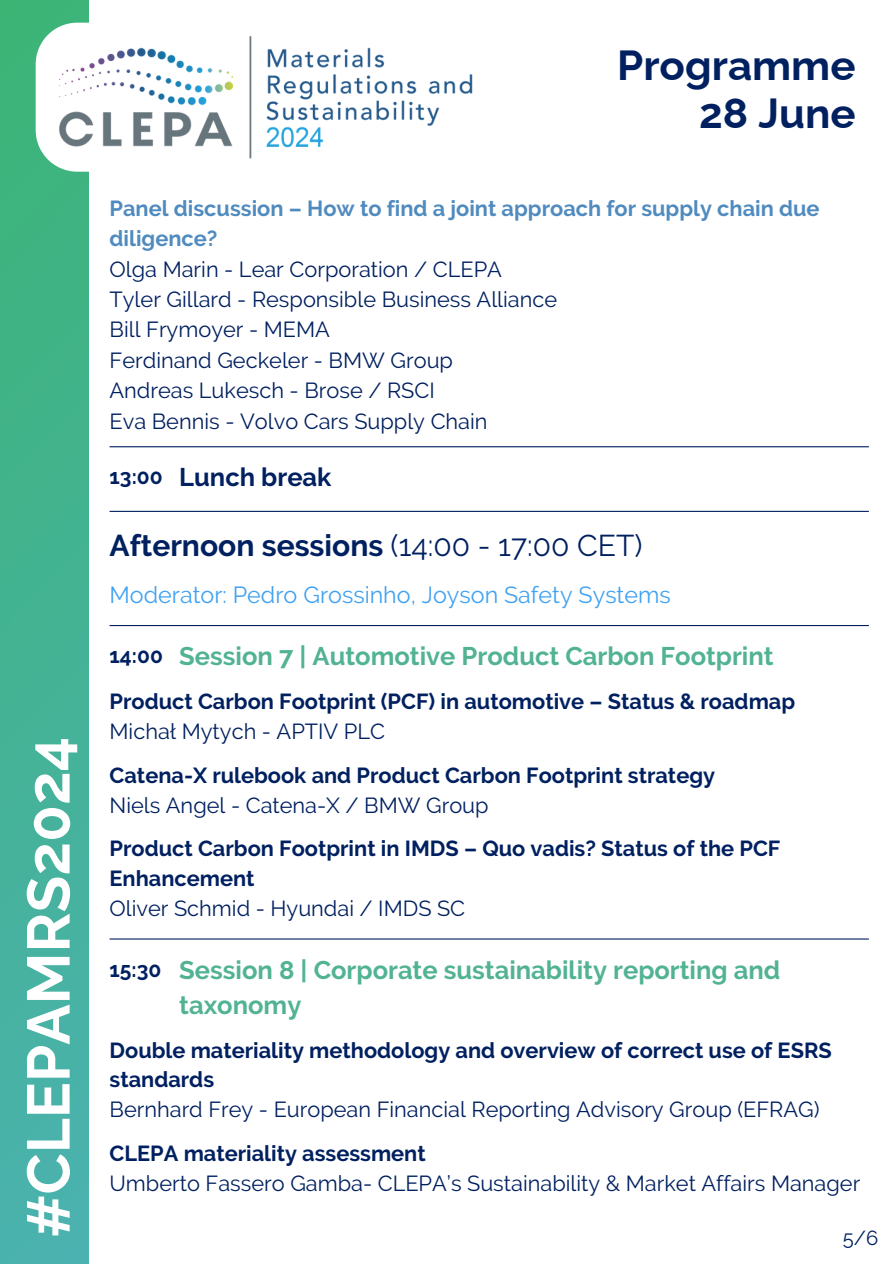
<style>
.page{position:relative;width:894px;height:1264px;background:#fff}
.page>*{position:absolute;margin:0;border:0;box-sizing:border-box;transform-origin:0 0}
.t1{font:700 60px "Raleway";color:#fff}
.t2{font:700 42px/47.2px "Raleway";color:#002060;text-align:right}
.t3{font:700 30px "Raleway";color:#002060}
.t4{font:700 25.5px/34.8px "Raleway";color:#52b394}
.t5{font:700 25.5px "Raleway";color:#002060}
.t6{font:23.25px "Raleway";color:#40a2f1}
.t7{font:21.75px "Raleway";color:#002060}
.t8{font:700 21.75px/29.7px "Raleway";color:#002060}
.t9{font:700 21.75px/30.3px "Raleway";color:#508bbf}
.t10{font:700 21px "Raleway";color:#002060}
.t11{font:20.25px "Raleway";color:#002060}
.s1{font-weight:400}
</style>
<div class="page">
<svg style="left:0;top:0;width:89px;height:1263px;background:#44b294"></svg>
<svg style="left:36px;top:23px;width:216px;height:149px"></svg>
<img style="left:58px;top:36px;width:415px;height:122px">
<hr style="left:109px;top:446px;width:759px;height:1px;background:#002060">
<hr style="left:109px;top:511px;width:759px;height:1px;background:#002060">
<hr style="left:109px;top:625px;width:759px;height:1px;background:#002060">
<hr style="left:109px;top:938px;width:759px;height:1px;background:#002060">
<h2 class="t1" style="left:13px;top:1237px;width:502px;rotate:-90deg">#CLEPAMRS2024</h2>
<p class="t2" style="left:617px;top:42px;width:240px">Programme<br>28 June</p>
<p class="t9" style="left:109px;top:193px;width:711px">Panel discussion – How to find a joint approach for supply chain due diligence?</p>
<p class="t7" style="left:109px;top:256px;width:394px">Olga Marin - Lear Corporation / CLEPA</p>
<p class="t7" style="left:109px;top:286px;width:449px">Tyler Gillard - Responsible Business Alliance</p>
<p class="t7" style="left:109px;top:317px;width:222px">Bill Frymoyer - MEMA</p>
<p class="t7" style="left:109px;top:347px;width:345px">Ferdinand Geckeler - BMW Group</p>
<h4 class="t7" style="left:109px;top:378px;width:326px">Andreas Lukesch - Brose / RSCI</h4>
<h6 class="t7" style="left:109px;top:408px;width:379px">Eva Bennis - Volvo Cars Supply Chain</h6>
<h5 class="t10" style="left:109px;top:464px;width:55px">13:00</h5>
<h3 class="t5" style="left:179px;top:462px;width:154px">Lunch break</h3>
<h4 class="t3" style="left:109px;top:528px;width:534px">Afternoon sessions <span class="s1">(14:00 - 17:00 CET)</span></h4>
<h6 class="t6" style="left:109px;top:580px;width:562px">Moderator: Pedro Grossinho, Joyson Safety Systems</h6>
<p class="t10" style="left:109px;top:643px;width:55px">14:00</p>
<p class="t4" style="left:179px;top:638px;width:595px">Session 7 | Automotive Product Carbon Footprint</p>
<h4 class="t8" style="left:109px;top:686px;width:687px">Product Carbon Footprint (PCF) in automotive – Status &amp; roadmap</h4>
<h6 class="t7" style="left:109px;top:718px;width:277px">Michał Mytych - APTIV PLC</h6>
<p class="t8" style="left:109px;top:760px;width:607px">Catena-X rulebook and Product Carbon Footprint strategy</p>
<p class="t7" style="left:109px;top:792px;width:380px">Niels Angel - Catena-X / BMW Group</p>
<p class="t8" style="left:109px;top:833px;width:672px">Product Carbon Footprint in IMDS – Quo vadis? Status of the PCF<br>Enhancement</p>
<p class="t7" style="left:109px;top:895px;width:357px">Oliver Schmid - Hyundai / IMDS SC</p>
<p class="t10" style="left:109px;top:956px;width:53px">15:30</p>
<p class="t4" style="left:179px;top:952px;width:602px">Session 8 | Corporate sustainability reporting and taxonomy</p>
<p class="t8" style="left:109px;top:1035px;width:723px">Double materiality methodology and overview of correct use of ESRS standards</p>
<p class="t7" style="left:109px;top:1096px;width:711px">Bernhard Frey - European Financial Reporting Advisory Group (EFRAG)</p>
<p class="t8" style="left:109px;top:1138px;width:317px">CLEPA materiality assessment</p>
<p class="t7" style="left:109px;top:1170px;width:752px">Umberto Fassero Gamba- CLEPA’s Sustainability &amp; Market Affairs Manager</p>
<p class="t11" style="left:842px;top:1225px;width:37px">5/6</p>
</div>
